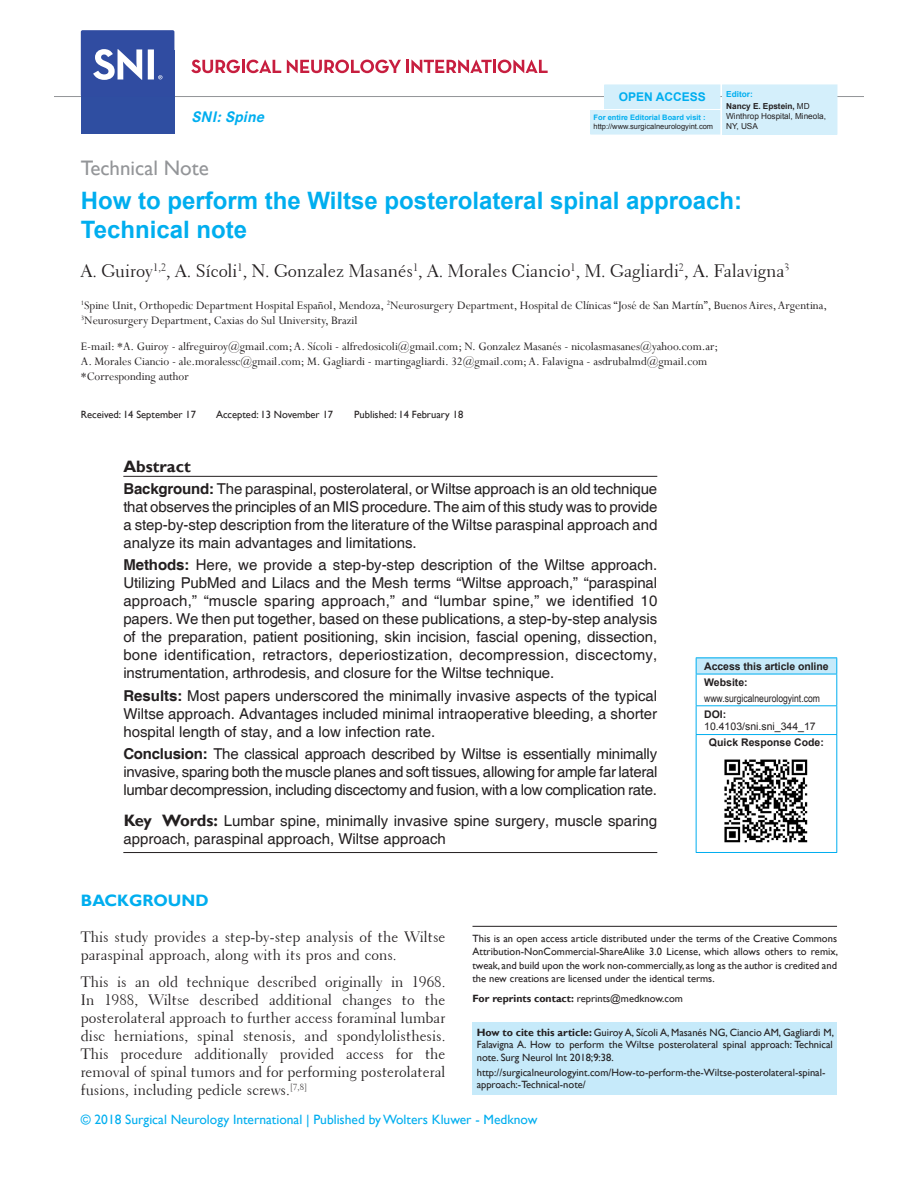
<style>
.page{position:relative;width:918px;height:1188px;background:#fff}
.page>*{position:absolute;margin:0;border:0;box-sizing:border-box;transform-origin:0 0}
.AT{font:700 24px/28.8px "Arial";color:#00aeef}
.AH{font:21px "Gill Sans";color:#939598}
.AU{font:18px "Transitional 521 BT Roman A";color:#231f20}
.t1{font:700 16.5px "Gill Sans";color:#00aeef}
.ABSH{font:700 16.5px "Gill Sans";color:#231f20}
.ABS{font:15px/18px "Helvetica";letter-spacing:-.005em;color:#231f20;text-align:justify}
.TX{font:15px/18px "Transitional 521 BT Roman A";color:#231f20}
.KWD{font:15px/18px "Helvetica";color:#231f20}
.t2{font:italic 700 15px "Corporate SBQ";color:#00aeef}
.t3{font:13.5px "Gill Sans";color:#00aeef}
.ADD{font:12.75px/15px "Perpetua";color:#231f20}
.AFF{font:12.75px/15px "Perpetua";color:#231f20}
.t4{font:700 12px "Arial";color:#00aeef}
.OS{font:10.5px/13.5px "Gill Sans";color:#231f20;text-align:justify}
.Published{font:10.5px/12.6px "Gill Sans";color:#231f20;text-align:justify}
.HIS{font:10.5px "Gill Sans";color:#231f20}
.AAO{font:700 10.5px "Arial";letter-spacing:-.005em;color:#231f20}
.WEB{font:10.5px "Arial Narrow";color:#231f20}
.WEB-2{font:10.5px/12.6px "Arial";color:#231f20}
.WEB-3{font:700 10.5px "Arial";color:#231f20}
.t5{font:8.25px/9.9px "Arial";letter-spacing:-.005em;color:#231f20}
.t6{font:700 8.25px/12px "Arial";letter-spacing:-.005em;color:#231f20}
.t7{font:7.5px "Arial";color:#231f20}
.t8{font:700 7.5px "Arial";color:#00aeef}
.s1{color:#00aeef}
.s2{font-weight:400}
.s3{font-weight:700}
.s4{font-family:"Gill Sans";font-weight:700;font-size:16.5px}
</style>
<div class="page">
<hr style="left:54px;top:96px;width:810px;height:1px;background:#939598">
<div style="left:723px;top:85px;width:114px;height:49px;background:#d4effb"></div>
<div style="left:605px;top:85px;width:115px;height:23px;background:#d4effb"></div>
<div style="left:591px;top:111px;width:129px;height:23px;background:#d4effb"></div>
<div style="left:591px;top:110px;width:129px;height:24px;border:1px solid #d4effb"></div>
<div style="left:81px;top:50px;width:93px;height:84px;background:#2f4ea1"></div>
<div style="left:81px;top:30px;width:93px;height:67px;background:#304ca1;border-radius:2px"></div>
<svg style="left:191px;top:60px;width:90px;height:13px"></svg>
<svg style="left:287px;top:60px;width:261px;height:13px"></svg>
<svg style="left:93px;top:49px;width:69px;height:31px"></svg>
<div style="left:696px;top:658px;width:141px;height:16px;background:#c6eafa"></div>
<svg style="left:696px;top:659px;width:1px;height:15px"></svg>
<svg style="left:836px;top:659px;width:1px;height:15px"></svg>
<hr style="left:696px;top:658px;width:141px;height:1px;background:#00aeef">
<hr style="left:696px;top:674px;width:1px;height:31px;background:#00aeef">
<hr style="left:836px;top:674px;width:1px;height:31px;background:#00aeef">
<hr style="left:696px;top:674px;width:141px;height:1px;background:#00aeef">
<svg style="left:696px;top:706px;width:1px;height:28px"></svg>
<svg style="left:836px;top:706px;width:1px;height:28px"></svg>
<hr style="left:696px;top:705px;width:141px;height:1px;background:#00aeef">
<hr style="left:696px;top:735px;width:1px;height:117px;background:#00aeef">
<hr style="left:836px;top:735px;width:1px;height:117px;background:#00aeef">
<hr style="left:696px;top:734px;width:141px;height:1px;background:#00aeef">
<hr style="left:696px;top:852px;width:141px;height:1px;background:#00aeef">
<img style="left:724px;top:759px;width:84px;height:84px">
<hr style="left:123px;top:476px;width:534px;height:1px;background:#231f20">
<hr style="left:123px;top:852px;width:534px;height:1px;background:#231f20">
<div style="left:472px;top:1022px;width:365px;height:73px;background:#c6eafa"></div>
<hr style="left:472px;top:926px;width:365px;height:1px;background:#231f20">
<p class="t6" style="left:726px;top:88px;width:85px"><span class="s1">Editor:<br></span>Nancy E. Epstein, <span class="s2">MD</span></p>
<p class="t5" style="left:726px;top:111px;width:101px">Winthrop Hospital, Mineola,<br>NY, USA</p>
<p class="t4" style="left:619px;top:89px;width:88px">OPEN ACCESS</p>
<p class="t8" style="left:594px;top:113px;width:114px">For entire Editorial Board visit :</p>
<p class="t7" style="left:594px;top:122px;width:121px">http://www.surgicalneurologyint.com</p>
<p class="t2" style="left:191px;top:108px;width:78px">SNI:Spine</p>
<p class="AH" style="left:81px;top:156px;width:130px">Technical Note</p>
<p class="AT" style="left:81px;top:187px;width:663px">How to perform the Wiltse posterolateral spinal approach:<br>Technical note</p>
<p class="AU" style="left:81px;top:260px;width:710px">A. Guiroy<sup>1,2</sup>, A. Sícoli<sup>1</sup>, N. Gonzalez Masanés<sup>1</sup>, A. Morales Ciancio<sup>1</sup>, M. Gagliardi<sup>2</sup>, A. Falavigna<sup>3</sup></p>
<p class="AFF" style="left:81px;top:298px;width:748px"><sup>1</sup>Spine Unit, Orthopedic Department Hospital Español, Mendoza, <sup>2</sup>Neurosurgery Department, Hospital de Clínicas “José de San Martín”, Buenos Aires, Argentina,<br><sup>3</sup>Neurosurgery Department, Caxias do Sul University, Brazil</p>
<p class="ADD" style="left:81px;top:338px;width:639px">E‑mail: *A. Guiroy ‑ alfreguiroy@gmail.com; A. Sícoli ‑ alfredosicoli@gmail.com; N. Gonzalez Masanés ‑ nicolasmasanes@yahoo.com.ar;<br>A. Morales Ciancio ‑ ale.moralessc@gmail.com; M. Gagliardi ‑ martingagliardi. 32@gmail.com; A. Falavigna ‑ asdrubalmd@gmail.com *Corresponding author</p>
<p class="HIS" style="left:81px;top:408px;width:117px">Received: 14 September 17</p>
<p class="HIS" style="left:216px;top:408px;width:119px">Accepted: 13 November 17</p>
<p class="HIS" style="left:354px;top:408px;width:111px">Published: 14 February 18</p>
<p class="ABSH" style="left:123px;top:456px;width:69px">Abstract</p>
<p class="ABS" style="left:123px;top:480px;width:536px"><span class="s3">Background:</span> The paraspinal, posterolateral, or Wiltse approach is an old technique that observes the principles of an MIS procedure. The aim of this study was to provide a step‑by‑step description from the literature of the Wiltse paraspinal approach and analyze its main advantages and limitations.</p>
<p class="ABS" style="left:123px;top:557px;width:536px"><span class="s3">Methods:</span> Here, we provide a step‑by‑step description of the Wiltse approach.<br>Utilizing PubMed and Lilacs and the Mesh terms “Wiltse approach,” “paraspinal approach,” “muscle sparing approach,” and “lumbar spine,” we identified 10 papers. We then put together, based on these publications, a step‑by‑step analysis of the preparation, patient positioning, skin incision, fascial opening, dissection, bone identification, retractors, deperiostization, decompression, discectomy, instrumentation, arthrodesis, and closure for the Wiltse technique.</p>
<p class="ABS" style="left:123px;top:687px;width:535px"><span class="s3">Results:</span> Most papers underscored the minimally invasive aspects of the typical Wiltse approach. Advantages included minimal intraoperative bleeding, a shorter hospital length of stay, and a low infection rate.</p>
<p class="ABS" style="left:123px;top:745px;width:536px"><span class="s3">Conclusion:</span> The classical approach described by Wiltse is essentially minimally invasive, sparing both the muscle planes and soft tissues, allowing for ample far lateral lumbar decompression, including discectomy and fusion, with a low complication rate.</p>
<p class="KWD" style="left:123px;top:812px;width:535px"><span class="s4">Key Words:</span> Lumbar spine, minimally invasive spine surgery, muscle sparing approach, paraspinal approach, Wiltse approach</p>
<p class="AAO" style="left:704px;top:659px;width:126px">Access this article online</p>
<p class="WEB-3" style="left:704px;top:675px;width:45px">Website:</p>
<p class="WEB" style="left:704px;top:690px;width:117px">www.surgicalneurologyint.com</p>
<p class="WEB-2" style="left:704px;top:708px;width:113px"><span class="s3">DOI:<br></span>10.4103/sni.sni_344_17</p>
<p class="AAO" style="left:709px;top:736px;width:116px">Quick Response Code:</p>
<h1 class="t1" style="left:81px;top:891px;width:129px">BACKGROUND</h1>
<p class="TX" style="left:81px;top:928px;width:366px">This study provides a step‑by‑step analysis of the Wiltse paraspinal approach, along with its pros and cons.</p>
<p class="TX" style="left:81px;top:973px;width:366px;text-align:justify">This is an old technique described originally in 1968.<br>In 1988, Wiltse described additional changes to the posterolateral approach to further access foraminal lumbar disc herniations, spinal stenosis, and spondylolisthesis.<br>This procedure additionally provided access for the removal of spinal tumors and for performing posterolateral fusions, including pedicle screws.<sup>[7,8]</sup></p>
<p class="OS" style="left:472px;top:931px;width:367px">This is an open access article distributed under the terms of the Creative Commons Attribution‑NonCommercial‑ShareAlike 3.0 License, which allows others to remix, tweak, and build upon the work non‑commercially, as long as the author is credited and the new creations are licensed under the identical terms.</p>
<p class="OS" style="left:472px;top:992px;width:212px"><span class="s3">For reprints contact:</span> reprints@medknow.com</p>
<p class="Published" style="left:477px;top:1026px;width:359px"><span class="s3">How to cite this article:</span> Guiroy A, Sícoli A, Masanés NG, Ciancio AM, Gagliardi M, Falavigna A. How to perform the Wiltse posterolateral spinal approach: Technical note. Surg Neurol Int 2018;9:38.</p>
<p class="Published" style="left:477px;top:1066px;width:350px">http://surgicalneurologyint.com/How-to-perform-the-Wiltse-posterolateral-spinal&shy;approach:-Technical-note/</p>
<p class="t3" style="left:81px;top:1112px;width:458px">© 2018 Surgical Neurology International | Published by Wolters Kluwer - Medknow</p>
</div>
